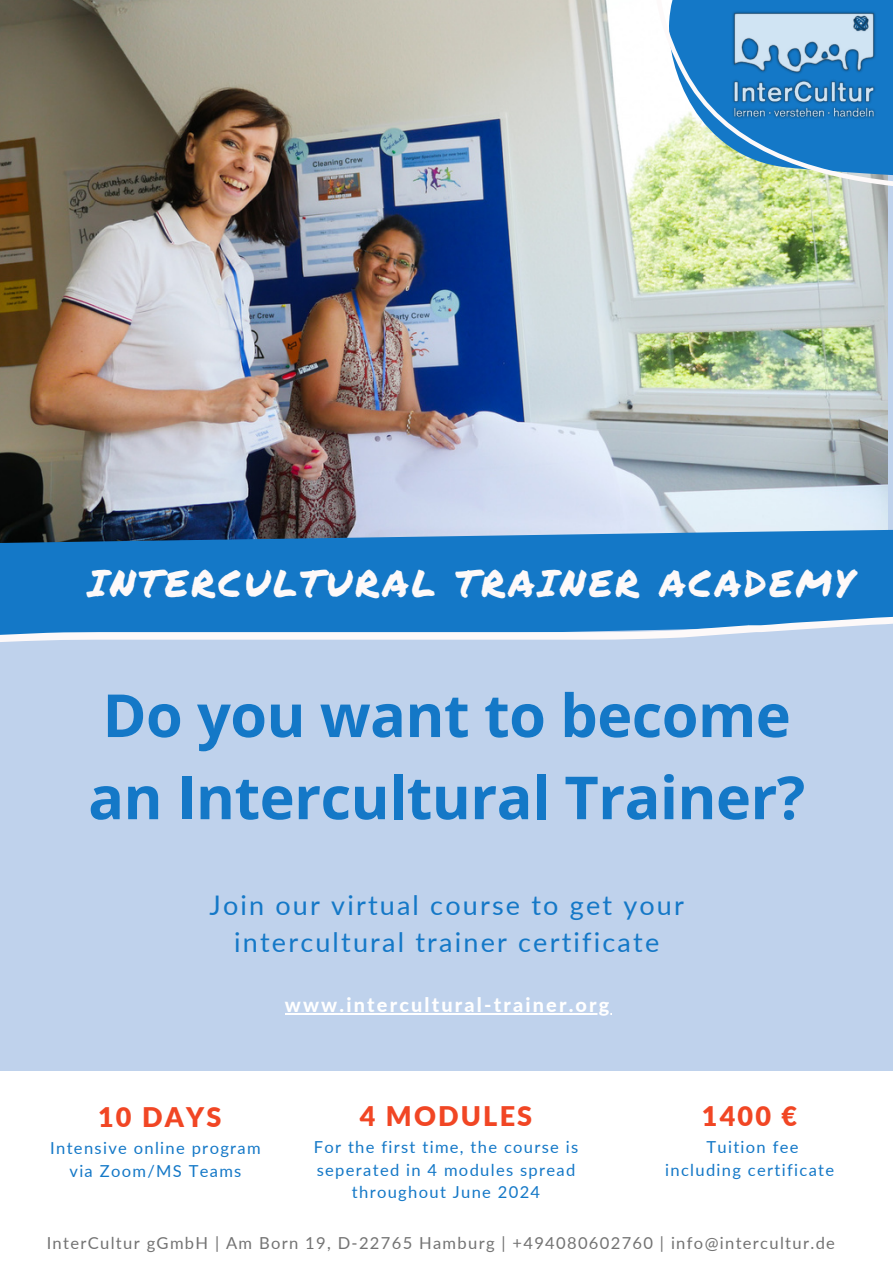
<style>
.page{position:relative;width:893px;height:1264px;background:#fff}
.page>*{position:absolute;margin:0;border:0;box-sizing:border-box;transform-origin:0 0}
.t1{font:700 59.4px/82.2px "Open Sans";letter-spacing:-.01em;color:#1478c7}
.t2{font:37.5px "Permanent Marker";letter-spacing:.08em;color:#fdf9f9}
.t3{font:27px "Lato";letter-spacing:.08em;color:#1478c7}
.t4{font:900 27px "Lato";letter-spacing:.08em;color:#f14624}
.t5{font:800 19.8px "Lato";letter-spacing:.11em;color:#fff}
.t6{font:16.5px/22.5px "Lato";letter-spacing:.08em;color:#1478c7;text-align:center}
.t7{font:16.5px "Lato";letter-spacing:.08em;color:#737373}
</style>
<div class="page">
<div style="left:0;top:117px;width:892px;height:953px;background:#bfd2ec"></div>
<img style="left:0;top:0;width:603px;height:371px">
<hr style="left:285px;top:1013px;width:326px;height:1px;background:#fff">
<img style="left:603px;top:0;width:285px;height:371px">
<svg style="left:635px;top:0;width:257px;height:210px;background:#7cb0c9"></svg>
<img style="left:0;top:371px;width:892px;height:245px">
<svg style="left:0;top:616px;width:892px;height:26px"></svg>
<p class="t2" style="left:88px;top:555px;width:767px">INTERCULTURAL TRAINER ACADEMY</p>
<p class="t1" style="left:88px;top:673px;width:718px">Do you want to become an Intercultural Trainer?</p>
<p class="t3" style="left:209px;top:888px;width:476px">Join our virtual course to get your</p>
<p class="t3" style="left:234px;top:925px;width:426px">intercultural trainer certificate</p>
<p class="t5" style="left:285px;top:992px;width:326px">www.intercultural-trainer.org</p>
<p class="t4" style="left:98px;top:1100px;width:125px">10 DAYS</p>
<p class="t6" style="left:50px;top:1136px;width:212px">Intensive online program via Zoom/MS Teams</p>
<p class="t4" style="left:359px;top:1099px;width:174px">4 MODULES</p>
<p class="t6" style="left:314px;top:1135px;width:266px">For the first time, the course is seperated in 4 modules spread throughout June 2024</p>
<p class="t4" style="left:701px;top:1099px;width:97px">1400 €</p>
<p class="t6" style="left:706px;top:1135px;width:94px">Tuition fee</p>
<p class="t6" style="left:665px;top:1158px;width:170px">including certificate</p>
<p class="t7" style="left:47px;top:1232px;width:789px">InterCultur gGmbH | Am Born 19, D-22765 Hamburg | +494080602760 | info@intercultur.de</p>
</div>
